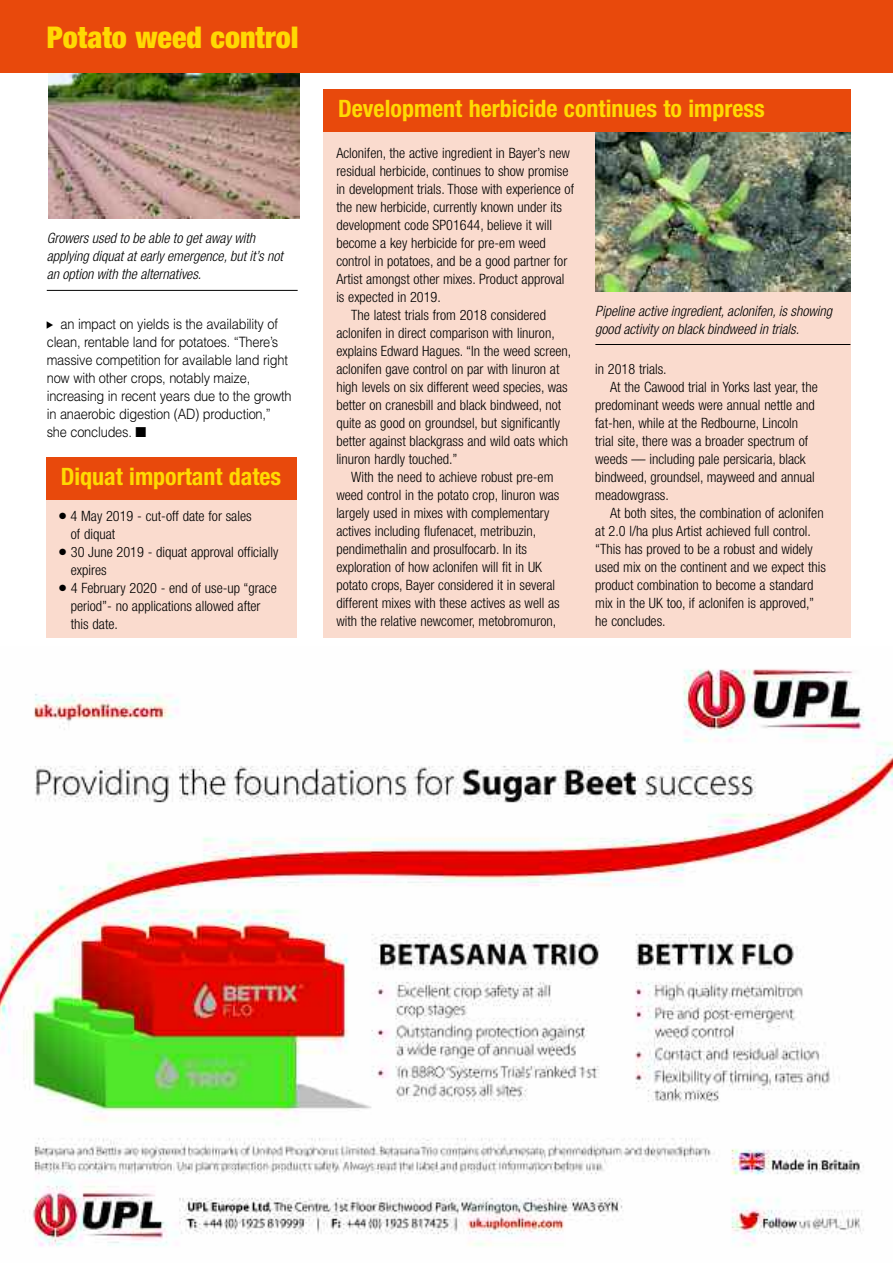
<style>
.page{position:relative;width:893px;height:1263px;background:#fff}
.page>*{position:absolute;margin:0;border:0;box-sizing:border-box;transform-origin:0 0}
.t1{font:900 condensed 30px "Helvetica Neue";color:#ffd902}
.t2{font:700 condensed 24px "Helvetica Neue";color:#ffd902}
.t3{font:300 condensed 14.25px/18px "Helvetica Neue";color:#000}
.t4{font:300 14.25px/18px "Helvetica";letter-spacing:-.015em;color:#000;scale:.9 1}
.t5{font:italic 300 condensed 14.25px/18px "Helvetica Neue";color:#000}
</style>
<div class="page">
<div style="left:323px;top:131px;width:527px;height:506px;background:#fadbce"></div>
<hr style="left:595px;top:344px;width:255px;height:1px;background:#000">
<img style="left:595px;top:132px;width:255px;height:160px">
<img style="left:49px;top:72px;width:250px;height:147px">
<hr style="left:47px;top:290px;width:251px;height:1px;background:#000">
<img style="left:0;top:669px;width:893px;height:578px">
<div style="left:46px;top:499px;width:251px;height:139px;background:#fadbce"></div>
<div style="left:46px;top:457px;width:251px;height:43px;background:#e8490c"></div>
<div style="left:0;top:0;width:893px;height:72px;background:#e8490c"></div>
<div style="left:323px;top:89px;width:527px;height:43px;background:#e8490c"></div>
<h1 class="t1" style="left:47px;top:27px;width:253px">Potato weed control</h1>
<p class="t5" style="left:47px;top:231px;width:238px">Growers used to be able to get away with applying diquat at early emergence, but it’s not an option with the alternatives.</p>
<p class="t4" style="left:47px;top:315px;width:273px;text-indent:14px">an impact on yields is the availability of clean, rentable land for potatoes. “There’s massive competition for available land right now with other crops, notably maize, increasing in recent years due to the growth in anaerobic digestion (AD) production,” she concludes. ■</p>
<h2 class="t2" style="left:61px;top:468px;width:222px">Diquat important dates</h2>
<p class="t3" style="left:71px;top:508px;width:182px;text-indent:-12px">● 4 May 2019 - cut-off date for sales of diquat</p>
<p class="t3" style="left:71px;top:544px;width:209px;text-indent:-12px">● 30 June 2019 - diquat approval officially expires</p>
<p class="t3" style="left:71px;top:580px;width:207px;text-indent:-12px">● 4 February 2020 - end of use-up “grace period”- no applications allowed after this date.</p>
<h2 class="t2" style="left:338px;top:100px;width:428px">Development herbicide continues to impress</h2>
<p class="t3" style="left:336px;top:145px;width:235px">Aclonifen, the active ingredient in Bayer’s new</p>
<p class="t3" style="left:336px;top:163px;width:234px">residual herbicide, continues to show promise</p>
<p class="t3" style="left:336px;top:181px;width:239px">in development trials. Those with experience of</p>
<p class="t3" style="left:336px;top:199px;width:227px">the new herbicide, currently known under its</p>
<p class="t3" style="left:336px;top:217px;width:217px">development code SP01644, believe it will</p>
<p class="t3" style="left:336px;top:235px;width:211px">become a key herbicide for pre-em weed</p>
<p class="t3" style="left:336px;top:253px;width:232px">control in potatoes, and be a good partner for</p>
<p class="t3" style="left:336px;top:271px;width:230px">Artist amongst other mixes. Product approval</p>
<p class="t3" style="left:336px;top:289px;width:106px">is expected in 2019.</p>
<p class="t3" style="left:351px;top:307px;width:196px">The latest trials from 2018 considered</p>
<p class="t3" style="left:336px;top:325px;width:220px">aclonifen in direct comparison with linuron,</p>
<p class="t3" style="left:336px;top:343px;width:236px">explains Edward Hagues. “In the weed screen,</p>
<p class="t3" style="left:336px;top:361px;width:225px">aclonifen gave control on par with linuron at</p>
<p class="t3" style="left:336px;top:379px;width:233px">high levels on six different weed species, was</p>
<p class="t3" style="left:336px;top:397px;width:226px">better on cranesbill and black bindweed, not</p>
<p class="t3" style="left:336px;top:415px;width:225px">quite as good on groundsel, but significantly</p>
<p class="t3" style="left:336px;top:433px;width:233px">better against blackgrass and wild oats which</p>
<p class="t3" style="left:336px;top:451px;width:123px">linuron hardly touched.”</p>
<p class="t3" style="left:351px;top:469px;width:204px">With the need to achieve robust pre-em</p>
<p class="t3" style="left:336px;top:487px;width:225px">weed control in the potato crop, linuron was</p>
<p class="t3" style="left:336px;top:505px;width:214px">largely used in mixes with complementary</p>
<p class="t3" style="left:336px;top:523px;width:201px">actives including flufenacet, metribuzin,</p>
<p class="t3" style="left:336px;top:541px;width:192px">pendimethalin and prosulfocarb. In its</p>
<p class="t3" style="left:336px;top:559px;width:207px">exploration of how aclonifen will fit in UK</p>
<p class="t3" style="left:336px;top:577px;width:220px">potato crops, Bayer considered it in several</p>
<p class="t3" style="left:336px;top:595px;width:225px">different mixes with these actives as well as</p>
<p class="t3" style="left:336px;top:613px;width:221px">with the relative newcomer, metobromuron,</p>
<p class="t5" style="left:595px;top:303px;width:238px">Pipeline active ingredient, aclonifen, is showing good activity on black bindweed in trials.</p>
<p class="t3" style="left:595px;top:361px;width:73px">in 2018 trials.</p>
<p class="t3" style="left:610px;top:379px;width:209px">At the Cawood trial in Yorks last year, the</p>
<p class="t3" style="left:595px;top:397px;width:221px">predominant weeds were annual nettle and</p>
<p class="t3" style="left:595px;top:415px;width:204px">fat-hen, while at the Redbourne, Lincoln</p>
<p class="t3" style="left:595px;top:433px;width:215px">trial site, there was a broader spectrum of</p>
<p class="t3" style="left:595px;top:451px;width:212px">weeds –– including pale persicaria, black</p>
<p class="t3" style="left:595px;top:469px;width:221px">bindweed, groundsel, mayweed and annual</p>
<p class="t3" style="left:595px;top:487px;width:75px">meadowgrass.</p>
<p class="t3" style="left:610px;top:505px;width:215px">At both sites, the combination of aclonifen</p>
<p class="t3" style="left:595px;top:523px;width:217px">at 2.0 l/ha plus Artist achieved full control.</p>
<p class="t3" style="left:595px;top:541px;width:219px">“This has proved to be a robust and widely</p>
<p class="t3" style="left:595px;top:559px;width:232px">used mix on the continent and we expect this</p>
<p class="t3" style="left:595px;top:577px;width:220px">product combination to become a standard</p>
<p class="t3" style="left:595px;top:595px;width:220px">mix in the UK too, if aclonifen is approved,”</p>
<p class="t3" style="left:595px;top:613px;width:72px">he concludes.</p>
</div>
